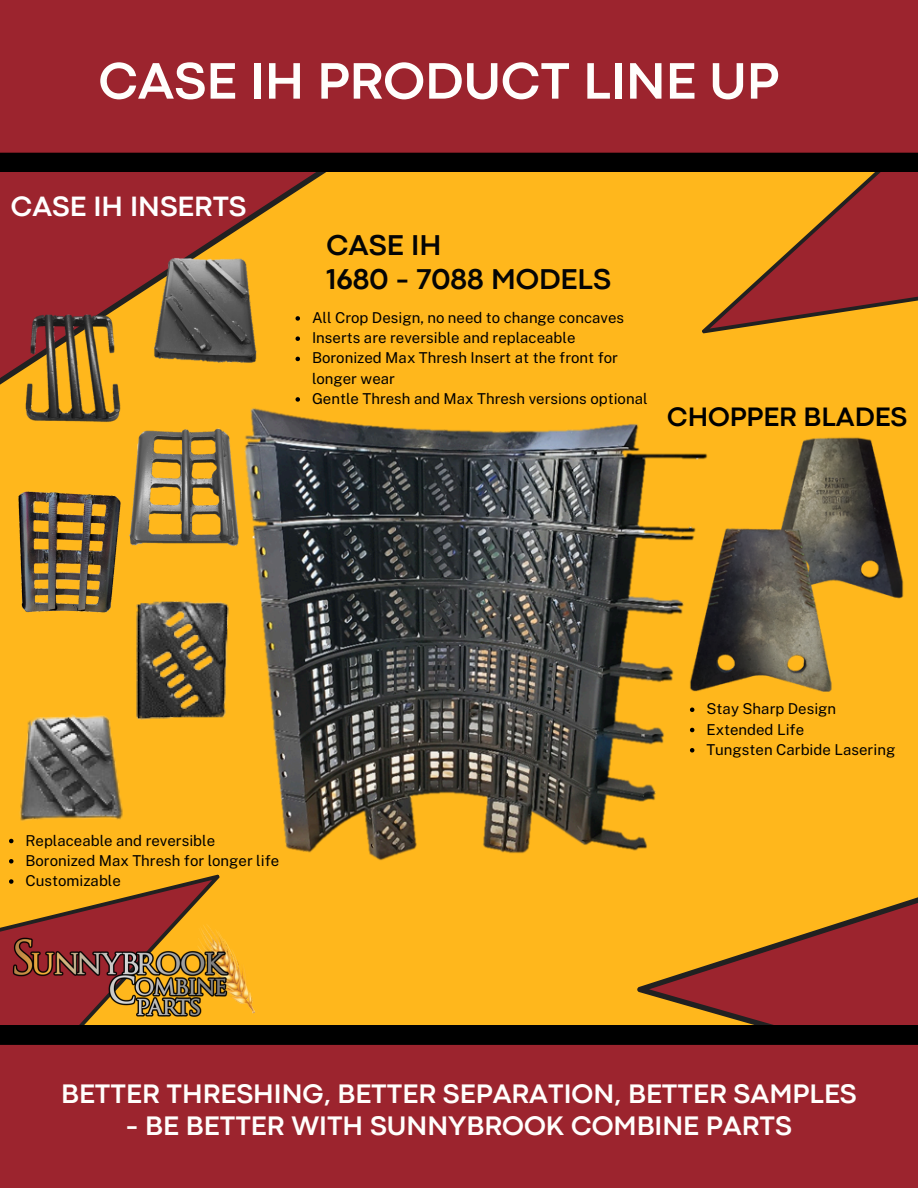
<style>
.page{position:relative;width:918px;height:1188px;background:#ffb71c}
.page>*{position:absolute;margin:0;border:0;box-sizing:border-box;transform-origin:0 0}
.t1{font:700 53.4px "Codec Pro";color:#fffefc}
.t2{font:700 29.85px/33.6px "Codec Pro";color:#050505}
.t3{font:700 29.1px "Codec Pro";color:#fff}
.t4{font:700 27.9px "Codec Pro";color:#fffefc}
.t5{font:700 27.75px "Codec Pro";color:#000}
.t6{font:15px/20.2px "Public Sans";color:#000}
</style>
<div class="page">
<svg style="left:702px;top:172px;width:216px;height:162px"></svg>
<svg style="left:0;top:172px;width:326px;height:229px;fill:#9c242e"></svg>
<svg style="left:0;top:838px;width:220px;height:188px"></svg>
<svg style="left:637px;top:897px;width:281px;height:129px;fill:#9c242e"></svg>
<img style="left:787px;top:437px;width:117px;height:162px">
<img style="left:710px;top:501px;width:126px;height:191px">
<img style="left:244px;top:408px;width:466px;height:453px">
<svg style="left:0;top:0;width:918px;height:172px;background:#8a1f28"></svg>
<svg style="left:0;top:1026px;width:918px;height:162px;background:#8a1f28"></svg>
<img style="left:6px;top:918px;width:259px;height:109px">
<svg style="left:690px;top:708px;width:4px;height:4px"></svg>
<svg style="left:690px;top:728px;width:4px;height:4px"></svg>
<svg style="left:690px;top:748px;width:4px;height:5px"></svg>
<svg style="left:296px;top:316px;width:4px;height:5px"></svg>
<svg style="left:296px;top:336px;width:4px;height:5px"></svg>
<svg style="left:296px;top:357px;width:4px;height:4px"></svg>
<svg style="left:296px;top:397px;width:4px;height:5px"></svg>
<img style="left:152px;top:248px;width:109px;height:127px">
<img style="left:24px;top:313px;width:98px;height:109px">
<img style="left:129px;top:428px;width:110px;height:118px">
<img style="left:18px;top:491px;width:103px;height:122px">
<img style="left:136px;top:601px;width:93px;height:119px">
<img style="left:19px;top:714px;width:104px;height:107px">
<svg style="left:9px;top:839px;width:5px;height:4px"></svg>
<svg style="left:9px;top:859px;width:5px;height:5px"></svg>
<svg style="left:9px;top:879px;width:5px;height:5px"></svg>
<p class="t1" style="left:99px;top:62px;width:682px">CASE IH PRODUCT LINE UP</p>
<p class="t3" style="left:11px;top:196px;width:237px">CASE IH INSERTS</p>
<p class="t2" style="left:327px;top:231px;width:286px">CASE IH<br>1680 - 7088 MODELS</p>
<p class="t6" style="left:312px;top:307px;width:314px">All Crop Design, no need to change concaves</p>
<p class="t6" style="left:312px;top:328px;width:265px">Inserts are reversible and replaceable</p>
<h2 class="t6" style="left:312px;top:348px;width:308px">Boronized Max Thresh Insert at the front for longer wear</h2>
<p class="t6" style="left:312px;top:388px;width:337px">Gentle Thresh and Max Thresh versions optional</p>
<h2 class="t5" style="left:667px;top:407px;width:242px">CHOPPER BLADES</h2>
<p class="t6" style="left:25px;top:830px;width:191px">Replaceable and reversible</p>
<p class="t6" style="left:25px;top:850px;width:255px">Boronized Max Thresh for longer life</p>
<p class="t6" style="left:25px;top:870px;width:97px">Customizable</p>
<p class="t6" style="left:706px;top:699px;width:131px">Stay Sharp Design</p>
<p class="t6" style="left:706px;top:719px;width:99px">Extended Life</p>
<p class="t6" style="left:706px;top:739px;width:190px">Tungsten Carbide Lasering</p>
<p class="t4" style="left:61px;top:1084px;width:797px">BETTER THRESHING, BETTER SEPARATION, BETTER SAMPLES</p>
<p class="t4" style="left:126px;top:1116px;width:667px">- BE BETTER WITH SUNNYBROOK COMBINE PARTS</p>
</div>
